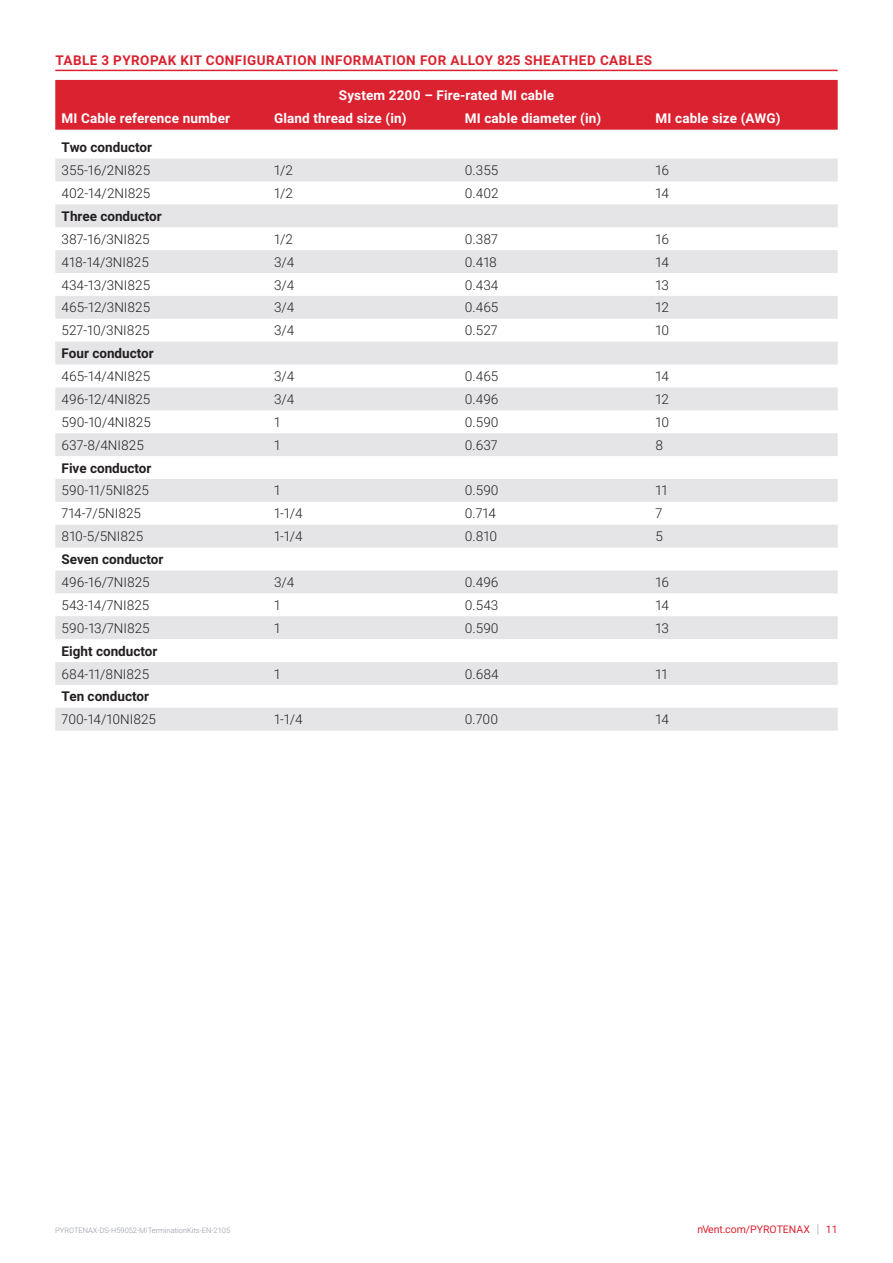
<style>
.page{position:relative;width:893px;height:1263px;background:#fff}
.page>*{position:absolute;margin:0;border:0;box-sizing:border-box;transform-origin:0 0}
.Table_Text_-_nVent_D{font:300 13.5px "Roboto";color:#231f20}
.Table_Subhead_-_nVen{font:700 13.5px "Roboto";letter-spacing:.01em;color:#fff}
.Table_Text_-_nVent_D-2{font:700 13.5px "Roboto";color:#231f20}
.Subhead_-_nVent_Data{font:700 13.5px "Roboto";letter-spacing:.035em;color:#db2230}
.t1{font:10.5px "Roboto";color:#db2230}
.t2{font:300 7.5px "Roboto";color:#8f959e}
.s1{font-weight:300;font-size:12.6px;color:#8f959e}
</style>
<div class="page">
<hr style="left:55px;top:70px;width:783px;height:1px;background:#db2230">
<div style="left:55px;top:80px;width:783px;height:50px;background:#db2230"></div>
<svg style="left:55px;top:159px;width:783px;height:572px;fill:#e8e8ea"></svg>
<p class="Subhead_-_nVent_Data" style="left:56px;top:51px;width:598px">TABLE 3 PYROPAK KIT CONFIGURATION INFORMATION FOR ALLOY 825 SHEATHED CABLES</p>
<p class="Table_Subhead_-_nVen" style="left:339px;top:86px;width:217px">System 2200 – Fire-rated MI cable</p>
<p class="Table_Subhead_-_nVen" style="left:62px;top:109px;width:170px">MI Cable reference number</p>
<p class="Table_Subhead_-_nVen" style="left:274px;top:109px;width:134px">Gland thread size (in)</p>
<p class="Table_Subhead_-_nVen" style="left:465px;top:109px;width:138px">MI cable diameter (in)</p>
<p class="Table_Subhead_-_nVen" style="left:656px;top:109px;width:126px">MI cable size (AWG)</p>
<p class="Table_Text_-_nVent_D-2" style="left:62px;top:138px;width:92px">Two conductor</p>
<p class="Table_Text_-_nVent_D" style="left:62px;top:161px;width:90px">355-16/2NI825</p>
<p class="Table_Text_-_nVent_D" style="left:274px;top:161px;width:20px">1/2</p>
<p class="Table_Text_-_nVent_D" style="left:465px;top:161px;width:35px">0.355</p>
<p class="Table_Text_-_nVent_D" style="left:656px;top:161px;width:15px">16</p>
<p class="Table_Text_-_nVent_D" style="left:62px;top:184px;width:90px">402-14/2NI825</p>
<p class="Table_Text_-_nVent_D" style="left:274px;top:184px;width:20px">1/2</p>
<p class="Table_Text_-_nVent_D" style="left:465px;top:184px;width:35px">0.402</p>
<p class="Table_Text_-_nVent_D" style="left:656px;top:184px;width:15px">14</p>
<p class="Table_Text_-_nVent_D-2" style="left:62px;top:207px;width:102px">Three conductor</p>
<p class="Table_Text_-_nVent_D" style="left:62px;top:229px;width:90px">387-16/3NI825</p>
<p class="Table_Text_-_nVent_D" style="left:274px;top:229px;width:20px">1/2</p>
<p class="Table_Text_-_nVent_D" style="left:465px;top:229px;width:34px">0.387</p>
<p class="Table_Text_-_nVent_D" style="left:656px;top:229px;width:15px">16</p>
<p class="Table_Text_-_nVent_D" style="left:62px;top:252px;width:89px">418-14/3NI825</p>
<p class="Table_Text_-_nVent_D" style="left:274px;top:252px;width:22px">3/4</p>
<p class="Table_Text_-_nVent_D" style="left:465px;top:252px;width:34px">0.418</p>
<p class="Table_Text_-_nVent_D" style="left:656px;top:252px;width:15px">14</p>
<p class="Table_Text_-_nVent_D" style="left:62px;top:275px;width:90px">434-13/3NI825</p>
<p class="Table_Text_-_nVent_D" style="left:274px;top:275px;width:22px">3/4</p>
<p class="Table_Text_-_nVent_D" style="left:465px;top:275px;width:35px">0.434</p>
<p class="Table_Text_-_nVent_D" style="left:656px;top:275px;width:15px">13</p>
<p class="Table_Text_-_nVent_D" style="left:62px;top:298px;width:90px">465-12/3NI825</p>
<p class="Table_Text_-_nVent_D" style="left:274px;top:298px;width:22px">3/4</p>
<p class="Table_Text_-_nVent_D" style="left:465px;top:298px;width:35px">0.465</p>
<p class="Table_Text_-_nVent_D" style="left:656px;top:298px;width:15px">12</p>
<p class="Table_Text_-_nVent_D" style="left:62px;top:321px;width:90px">527-10/3NI825</p>
<p class="Table_Text_-_nVent_D" style="left:274px;top:321px;width:22px">3/4</p>
<p class="Table_Text_-_nVent_D" style="left:465px;top:321px;width:34px">0.527</p>
<p class="Table_Text_-_nVent_D" style="left:656px;top:321px;width:15px">10</p>
<p class="Table_Text_-_nVent_D-2" style="left:62px;top:344px;width:94px">Four conductor</p>
<p class="Table_Text_-_nVent_D" style="left:62px;top:367px;width:90px">465-14/4NI825</p>
<p class="Table_Text_-_nVent_D" style="left:274px;top:367px;width:22px">3/4</p>
<p class="Table_Text_-_nVent_D" style="left:465px;top:367px;width:35px">0.465</p>
<p class="Table_Text_-_nVent_D" style="left:656px;top:367px;width:15px">14</p>
<p class="Table_Text_-_nVent_D" style="left:62px;top:390px;width:90px">496-12/4NI825</p>
<p class="Table_Text_-_nVent_D" style="left:274px;top:390px;width:22px">3/4</p>
<p class="Table_Text_-_nVent_D" style="left:465px;top:390px;width:35px">0.496</p>
<p class="Table_Text_-_nVent_D" style="left:656px;top:390px;width:15px">12</p>
<p class="Table_Text_-_nVent_D" style="left:62px;top:413px;width:91px">590-10/4NI825</p>
<p class="Table_Text_-_nVent_D" style="left:274px;top:413px;width:7px">1</p>
<p class="Table_Text_-_nVent_D" style="left:465px;top:413px;width:35px">0.590</p>
<p class="Table_Text_-_nVent_D" style="left:656px;top:413px;width:15px">10</p>
<p class="Table_Text_-_nVent_D" style="left:62px;top:435px;width:84px">637-8/4NI825</p>
<p class="Table_Text_-_nVent_D" style="left:274px;top:435px;width:7px">1</p>
<p class="Table_Text_-_nVent_D" style="left:465px;top:435px;width:34px">0.637</p>
<p class="Table_Text_-_nVent_D" style="left:656px;top:435px;width:9px">8</p>
<p class="Table_Text_-_nVent_D-2" style="left:62px;top:458px;width:91px">Five conductor</p>
<p class="Table_Text_-_nVent_D" style="left:62px;top:481px;width:89px">590-11/5NI825</p>
<p class="Table_Text_-_nVent_D" style="left:274px;top:481px;width:7px">1</p>
<p class="Table_Text_-_nVent_D" style="left:465px;top:481px;width:35px">0.590</p>
<p class="Table_Text_-_nVent_D" style="left:656px;top:481px;width:13px">11</p>
<p class="Table_Text_-_nVent_D" style="left:62px;top:504px;width:81px">714-7/5NI825</p>
<p class="Table_Text_-_nVent_D" style="left:274px;top:504px;width:30px">1-1/4</p>
<p class="Table_Text_-_nVent_D" style="left:465px;top:504px;width:33px">0.714</p>
<p class="Table_Text_-_nVent_D" style="left:656px;top:504px;width:8px">7</p>
<p class="Table_Text_-_nVent_D" style="left:62px;top:527px;width:83px">810-5/5NI825</p>
<p class="Table_Text_-_nVent_D" style="left:274px;top:527px;width:30px">1-1/4</p>
<p class="Table_Text_-_nVent_D" style="left:465px;top:527px;width:34px">0.810</p>
<p class="Table_Text_-_nVent_D" style="left:656px;top:527px;width:9px">5</p>
<p class="Table_Text_-_nVent_D-2" style="left:62px;top:550px;width:103px">Seven conductor</p>
<p class="Table_Text_-_nVent_D" style="left:62px;top:573px;width:90px">496-16/7NI825</p>
<p class="Table_Text_-_nVent_D" style="left:274px;top:573px;width:22px">3/4</p>
<p class="Table_Text_-_nVent_D" style="left:465px;top:573px;width:35px">0.496</p>
<p class="Table_Text_-_nVent_D" style="left:656px;top:573px;width:15px">16</p>
<p class="Table_Text_-_nVent_D" style="left:62px;top:596px;width:89px">543-14/7NI825</p>
<p class="Table_Text_-_nVent_D" style="left:274px;top:596px;width:7px">1</p>
<p class="Table_Text_-_nVent_D" style="left:465px;top:596px;width:35px">0.543</p>
<p class="Table_Text_-_nVent_D" style="left:656px;top:596px;width:15px">14</p>
<p class="Table_Text_-_nVent_D" style="left:62px;top:618px;width:90px">590-13/7NI825</p>
<p class="Table_Text_-_nVent_D" style="left:274px;top:618px;width:7px">1</p>
<p class="Table_Text_-_nVent_D" style="left:465px;top:618px;width:35px">0.590</p>
<p class="Table_Text_-_nVent_D" style="left:656px;top:618px;width:15px">13</p>
<p class="Table_Text_-_nVent_D-2" style="left:62px;top:641px;width:97px">Eight conductor</p>
<p class="Table_Text_-_nVent_D" style="left:62px;top:664px;width:89px">684-11/8NI825</p>
<p class="Table_Text_-_nVent_D" style="left:274px;top:664px;width:7px">1</p>
<p class="Table_Text_-_nVent_D" style="left:465px;top:664px;width:35px">0.684</p>
<p class="Table_Text_-_nVent_D" style="left:656px;top:664px;width:13px">11</p>
<p class="Table_Text_-_nVent_D-2" style="left:62px;top:687px;width:89px">Ten conductor</p>
<p class="Table_Text_-_nVent_D" style="left:62px;top:710px;width:96px">700-14/10NI825</p>
<p class="Table_Text_-_nVent_D" style="left:274px;top:710px;width:30px">1-1/4</p>
<p class="Table_Text_-_nVent_D" style="left:465px;top:710px;width:35px">0.700</p>
<p class="Table_Text_-_nVent_D" style="left:656px;top:710px;width:15px">14</p>
<p class="t2" style="left:55px;top:1225px;width:177px">PYROTENAX-DS-H59052-MITerminationKits-EN-2105</p>
<p class="t1" style="left:697px;top:1222px;width:142px">nVent.com/PYROTENAX <span class="s1">|</span> 11</p>
</div>
